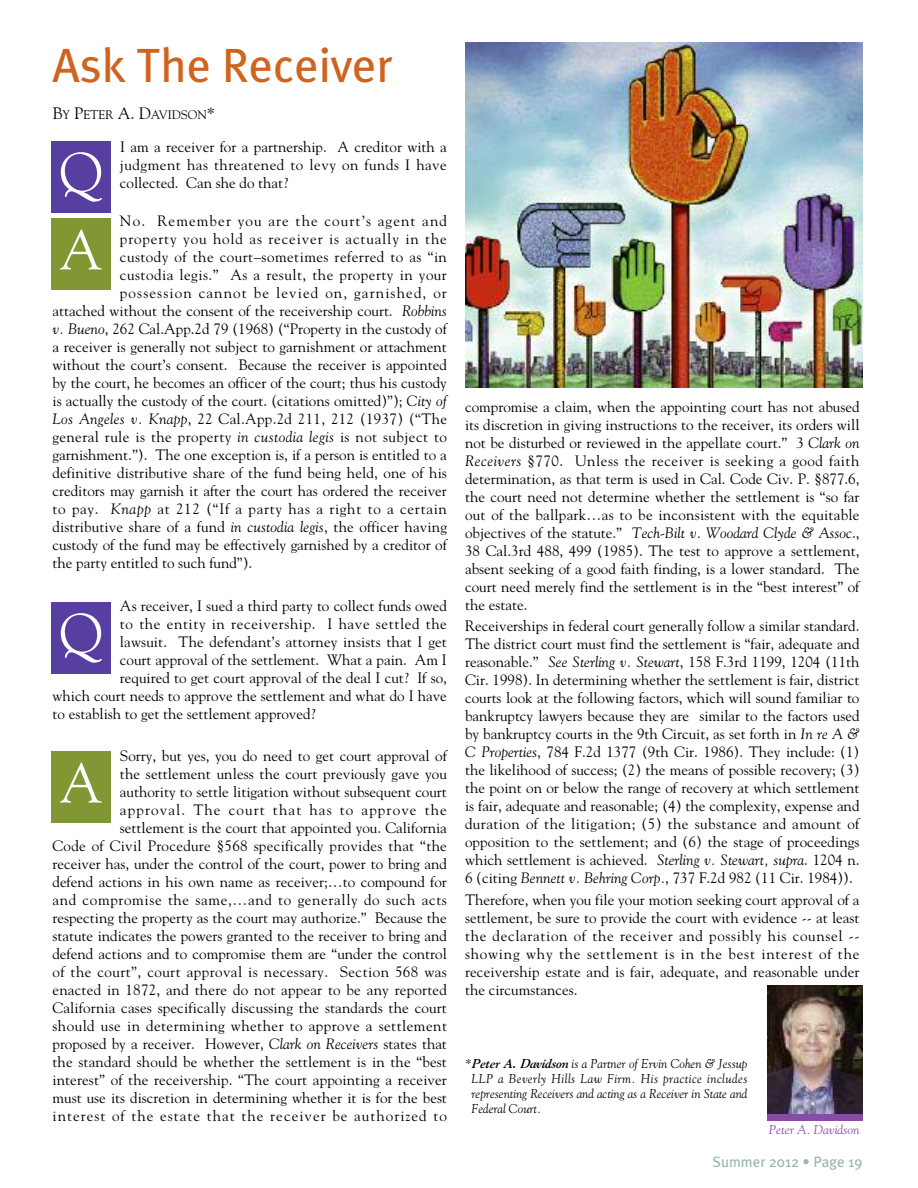
<style>
.page{position:relative;width:918px;height:1188px;background:#fff}
.page>*{position:absolute;margin:0;border:0;box-sizing:border-box;transform-origin:0 0}
.t1{font:55.5px/77.6px "Goudy";color:#fff}
.t2{font:48px "Meta Plus";color:#cf641e}
.t3{font:15px/18px "Goudy";color:#000;text-align:justify}
.t4{font:15px "Goudy";letter-spacing:.03em;color:#000}
.t5{font:15px "Goudy";letter-spacing:.075em;color:#000}
.t6{font:15px "Goudy";letter-spacing:.025em;color:#000}
.t7{font:15px "Goudy";letter-spacing:.02em;color:#000}
.t8{font:15px "Goudy";letter-spacing:.045em;color:#000}
.t9{font:15px "Goudy";letter-spacing:.04em;color:#000}
.t10{font:15px "Goudy";letter-spacing:.055em;color:#000}
.t11{font:15px "Meta Plus";color:#99b6ad}
.t12{font:italic 12.75px/15px "Goudy";color:#000;text-align:justify}
.t13{font:italic 12.75px "Goudy";color:#8a4ba8}
.t14{font:12.3px "Goudy";color:#000}
.s1{font-size:16.5px}
.s2{font-style:italic}
.s3{font-weight:700}
</style>
<div class="page">
<img style="left:466px;top:42px;width:396px;height:346px">
<div style="left:51px;top:141px;width:60px;height:72px;background:#573fa1"></div>
<div style="left:51px;top:218px;width:60px;height:72px;background:#809734"></div>
<div style="left:51px;top:602px;width:60px;height:72px;background:#573fa1"></div>
<div style="left:51px;top:752px;width:60px;height:72px;background:#809734"></div>
<img style="left:767px;top:986px;width:95px;height:128px">
<div style="left:767px;top:1114px;width:95px;height:7px;background:#8a4ba8"></div>
<h2 class="t2" style="left:52px;top:37px;width:342px">Ask The Receiver</h2>
<p class="t14" style="left:52px;top:108px;width:164px"><span class="s1">B</span>Y <span class="s1">P</span>ETER <span class="s1">A. D</span>AVIDSON<span class="s1">*</span></p>
<h1 class="t1" style="left:59px;top:134px;width:45px">Q<br>A</h1>
<p class="t3" style="left:120px;top:138px;width:328px">I am a receiver for a partnership. A creditor with a judgment has threatened to levy on funds I have collected. Can she do that?</p>
<p class="t5" style="left:120px;top:212px;width:328px">No. Remember you are the court’s agent and</p>
<p class="t10" style="left:120px;top:230px;width:328px">property you hold as receiver is actually in the</p>
<p class="t4" style="left:120px;top:248px;width:328px">custody of the court–sometimes referred to as “in</p>
<p class="t4" style="left:120px;top:266px;width:328px">custodia legis.” As a result, the property in your</p>
<p class="t5" style="left:120px;top:284px;width:328px">possession cannot be levied on, garnished, or</p>
<p class="t3" style="left:52px;top:302px;width:396px">attached without the consent of the receivership court. <span class="s2">Robbins</span></p>
<p class="t3" style="left:52px;top:320px;width:396px"><span class="s2">v. Bueno</span>, 262 Cal.App.2d 79 (1968) (“Property in the custody of</p>
<p class="t3" style="left:52px;top:338px;width:396px">a receiver is generally not subject to garnishment or attachment</p>
<p class="t3" style="left:52px;top:356px;width:396px">without the court’s consent. Because the receiver is appointed</p>
<p class="t3" style="left:52px;top:374px;width:396px">by the court, he becomes an officer of the court; thus his custody</p>
<p class="t3" style="left:52px;top:392px;width:396px">is actually the custody of the court. (citations omitted)”); <span class="s2">City of</span></p>
<p class="t7" style="left:52px;top:410px;width:396px"><span class="s2">Los Angeles v. Knapp</span>, 22 Cal.App.2d 211, 212 (1937) (“The</p>
<p class="t6" style="left:52px;top:428px;width:396px">general rule is the property <span class="s2">in custodia legis</span> is not subject to</p>
<p class="t3" style="left:52px;top:446px;width:396px">garnishment.”). The one exception is, if a person is entitled to a</p>
<p class="t3" style="left:52px;top:464px;width:396px">definitive distributive share of the fund being held, one of his</p>
<p class="t3" style="left:52px;top:482px;width:396px">creditors may garnish it after the court has ordered the receiver</p>
<p class="t8" style="left:52px;top:500px;width:396px">to pay. <span class="s2">Knapp</span> at 212 (“If a party has a right to a certain</p>
<p class="t3" style="left:52px;top:518px;width:396px">distributive share of a fund <span class="s2">in custodia legis</span>, the officer having</p>
<p class="t3" style="left:52px;top:536px;width:396px">custody of the fund may be effectively garnished by a creditor of</p>
<p class="t3" style="left:52px;top:554px;width:201px">the party entitled to such fund”).</p>
<p class="t3" style="left:120px;top:597px;width:328px">As receiver, I sued a third party to collect funds owed</p>
<p class="t9" style="left:120px;top:615px;width:328px">to the entity in receivership. I have settled the</p>
<p class="t3" style="left:120px;top:633px;width:328px">lawsuit. The defendant’s attorney insists that I get</p>
<p class="t3" style="left:120px;top:651px;width:328px">court approval of the settlement. What a pain. Am I</p>
<p class="t3" style="left:120px;top:669px;width:328px">required to get court approval of the deal I cut? If so,</p>
<p class="t3" style="left:52px;top:687px;width:396px">which court needs to approve the settlement and what do I have</p>
<p class="t3" style="left:52px;top:705px;width:265px">to establish to get the settlement approved?</p>
<p class="t3" style="left:52px;top:747px;width:396px;text-align:right">Sorry, but yes, you do need to get court approval of<br>the settlement unless the court previously gave you<br>authority to settle litigation without subsequent court approval. The court that has to approve the settlement is the court that appointed you. California<br>Code of Civil Procedure §568 specifically provides that “the receiver has, under the control of the court, power to bring and defend actions in his own name as receiver;…to compound for and compromise the same,…and to generally do such acts respecting the property as the court may authorize.” Because the statute indicates the powers granted to the receiver to bring and defend actions and to compromise them are “under the control of the court”, court approval is necessary. Section 568 was enacted in 1872, and there do not appear to be any reported California cases specifically discussing the standards the court should use in determining whether to approve a settlement proposed by a receiver. However, <span class="s2">Clark on Receivers</span> states that the standard should be whether the settlement is in the “best interest” of the receivership. “The court appointing a receiver must use its discretion in determining whether it is for the best interest of the estate that the receiver be authorized to</p>
<h1 class="t1" style="left:59px;top:595px;width:45px">Q</h1>
<h1 class="t1" style="left:59px;top:745px;width:45px">A</h1>
<p class="t3" style="left:465px;top:398px;width:396px">compromise a claim, when the appointing court has not abused its discretion in giving instructions to the receiver, its orders will not be disturbed or reviewed in the appellate court.” 3 <span class="s2">Clark on Receivers</span> §770. Unless the receiver is seeking a good faith determination, as that term is used in Cal. Code Civ. P. §877.6, the court need not determine whether the settlement is “so far out of the ballpark…as to be inconsistent with the equitable objectives of the statute.” <span class="s2">Tech-Bilt v. Woodard Clyde &amp; Assoc</span>., 38 Cal.3rd 488, 499 (1985). The test to approve a settlement, absent seeking of a good faith finding, is a lower standard. The court need merely find the settlement is in the “best interest” of the estate.</p>
<p class="t3" style="left:465px;top:617px;width:396px">Receiverships in federal court generally follow a similar standard.<br>The district court must find the settlement is “fair, adequate and reasonable.” <span class="s2">See Sterling v. Stewart</span>, 158 F.3rd 1199, 1204 (11th Cir. 1998). In determining whether the settlement is fair, district courts look at the following factors, which will sound familiar to bankruptcy lawyers because they are similar to the factors used by bankruptcy courts in the 9th Circuit, as set forth in <span class="s2">In re A &amp; C Properties</span>, 784 F.2d 1377 (9th Cir. 1986). They include: (1) the likelihood of success; (2) the means of possible recovery; (3) the point on or below the range of recovery at which settlement is fair, adequate and reasonable; (4) the complexity, expense and duration of the litigation; (5) the substance and amount of opposition to the settlement; and (6) the stage of proceedings which settlement is achieved. <span class="s2">Sterling v. Stewart, supra</span>. 1204 n.<br>6 (citing <span class="s2">Bennett v. Behring Corp.</span>, 737 F.2d 982 (11 Cir. 1984)).</p>
<p class="t3" style="left:465px;top:891px;width:396px">Therefore, when you file your motion seeking court approval of a settlement, be sure to provide the court with evidence -- at least the declaration of the receiver and possibly his counsel -- showing why the settlement is in the best interest of the receivership estate and is fair, adequate, and reasonable under the circumstances.</p>
<p class="t12" style="left:472px;top:1056px;width:277px;text-indent:-6px">*<span class="s3">Peter A. Davidson</span> is a Partner of Ervin Cohen &amp; Jessup LLP a Beverly Hills Law Firm. His practice includes representing Receivers and acting as a Receiver in State and Federal Court.</p>
<p class="t13" style="left:769px;top:1122px;width:92px">Peter A. Davidson</p>
<p class="t11" style="left:713px;top:1153px;width:151px">Summer 2012 • Page 19</p>
</div>
